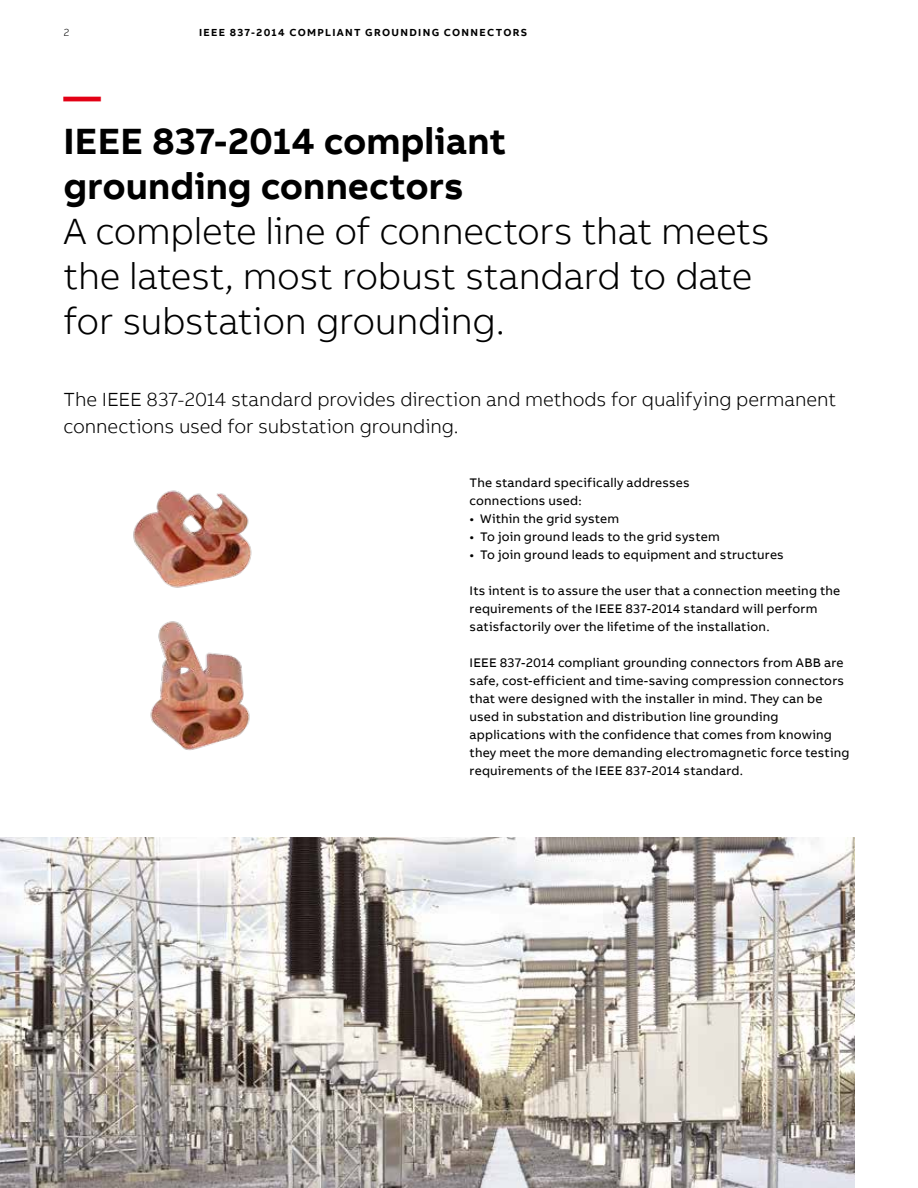
<style>
.page{position:relative;width:918px;height:1188px;background:#fff}
.page>*{position:absolute;margin:0;border:0;box-sizing:border-box;transform-origin:0 0}
.t1{font:300 37.5px/45px "AB Bvoice";letter-spacing:-.01em;color:#000}
.t2{font:700 37.5px/45px "AB Bvoice";color:#000}
.t3{font:700 37.5px "AB Bvoice";color:#e30015}
.t4{font:300 19.5px/27px "AB Bvoice";letter-spacing:-.005em;color:#000}
.t5{font:12.75px/18px "AB Bvoice";letter-spacing:.015em;color:#000}
.t6{font:700 10.5px "AB Bvoice";letter-spacing:.125em;color:#000}
.t7{font:300 10.5px "AB Bvoice";color:#000}
</style>
<div class="page">
<img style="left:150px;top:621px;width:100px;height:130px">
<img style="left:133px;top:490px;width:119px;height:98px">
<img style="left:0;top:838px;width:854px;height:350px">
<p class="t7" style="left:64px;top:26px;width:7px">2</p>
<p class="t6" style="left:199px;top:25px;width:330px">IEEE 837-2014 COMPLIANT GROUNDING CONNECTORS</p>
<h1 class="t3" style="left:64px;top:72px;width:39px">—</h1>
<h1 class="t2" style="left:64px;top:119px;width:444px">IEEE 837-2014 compliant grounding connectors</h1>
<h1 class="t1" style="left:64px;top:209px;width:708px">A complete line of connectors that meets the latest, most robust standard to date for substation grounding.</h1>
<h2 class="t4" style="left:64px;top:386px;width:774px">The IEEE 837-2014 standard provides direction and methods for qualifying permanent connections used for substation grounding.</h2>
<p class="t5" style="left:470px;top:474px;width:221px">The standard specifically addresses connections used:</p>
<p class="t5" style="left:470px;top:510px;width:151px">• Within the grid system</p>
<p class="t5" style="left:470px;top:528px;width:252px">• To join ground leads to the grid system</p>
<p class="t5" style="left:470px;top:546px;width:316px">• To join ground leads to equipment and structures</p>
<p class="t5" style="left:470px;top:582px;width:372px">Its intent is to assure the user that a connection meeting the requirements of the IEEE 837-2014 standard will perform satisfactorily over the lifetime of the installation.</p>
<p class="t5" style="left:470px;top:654px;width:382px">IEEE 837-2014 compliant grounding connectors from ABB are safe, cost-efficient and time-saving compression connectors that were designed with the installer in mind. They can be used in substation and distribution line grounding applications with the confidence that comes from knowing they meet the more demanding electromagnetic force testing requirements of the IEEE 837-2014 standard.</p>
</div>
